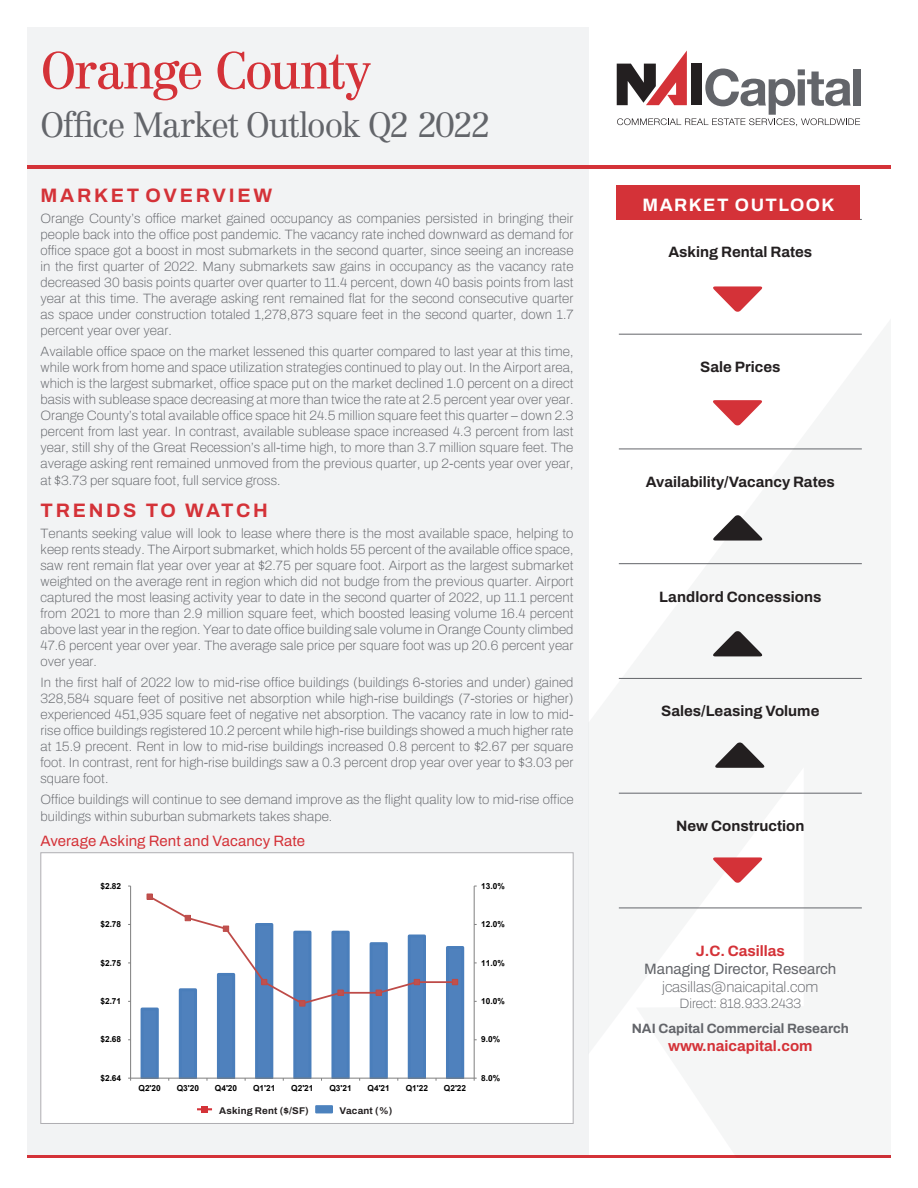
<style>
.page{position:relative;width:918px;height:1188px;background:#fff}
.page>*{position:absolute;margin:0;border:0;box-sizing:border-box;transform-origin:0 0}
.t1{font:51px "Centennial LT Std";letter-spacing:-.05em;color:#d43238}
.t2{font:300 34.5px "Centennial LT Std";letter-spacing:-.045em;color:#63656a}
.t3{font:700 19.5px "Archivo";letter-spacing:.14em;color:#d43238}
.t4{font:700 18px "Archivo";letter-spacing:.08em;color:#fff}
.t5{font:700 15px "Archivo";color:#231f20}
.t6{font:15px "Archivo";letter-spacing:.005em;color:#d43238}
.t7{font:700 15px "Archivo";color:#d43238}
.t8{font:15px "Archivo";color:#63656a}
.t9{font:100 15px "Archivo";color:#63656a}
.t10{font:100 13.5px/16px "Archivo";letter-spacing:.005em;color:#63656a;text-align:justify}
.t11{font:700 13.5px "Archivo";color:#63656a}
.t12{font:700 9.75px "Archivo";letter-spacing:.02em;color:#231f20}
.t13{font:700 8.25px "Arial";color:#000}
</style>
<div class="page">
<div style="left:27px;top:27px;width:562px;height:1131px;background:#f2f3f4"></div>
<hr style="left:27px;top:1156px;width:864px;height:2px;background:#d43238">
<svg style="left:589px;top:333px;width:302px;height:823px;fill:#f5f6f6"></svg>
<hr style="left:27px;top:165px;width:864px;height:4px;background:#d43238">
<div style="left:854px;top:69px;width:7px;height:37px;background:#63656a"></div>
<svg style="left:617px;top:51px;width:243px;height:75px"></svg>
<hr style="left:619px;top:334px;width:243px;height:1px;background:#63656a">
<hr style="left:619px;top:449px;width:243px;height:1px;background:#63656a">
<hr style="left:619px;top:563px;width:243px;height:1px;background:#63656a">
<hr style="left:619px;top:678px;width:243px;height:1px;background:#63656a">
<hr style="left:619px;top:793px;width:243px;height:1px;background:#63656a">
<hr style="left:619px;top:908px;width:243px;height:1px;background:#63656a">
<hr style="left:619px;top:219px;width:243px;height:1px;background:#63656a">
<div style="left:617px;top:185px;width:243px;height:35px;background:#d43238"></div>
<svg style="left:713px;top:515px;width:50px;height:26px"></svg>
<svg style="left:713px;top:286px;width:50px;height:26px"></svg>
<svg style="left:712px;top:400px;width:51px;height:26px"></svg>
<svg style="left:712px;top:857px;width:51px;height:26px"></svg>
<svg style="left:712px;top:631px;width:51px;height:25px"></svg>
<svg style="left:715px;top:742px;width:50px;height:26px"></svg>
<div style="left:41px;top:852px;width:532px;height:272px;background:#fff;border:1px solid #afaeb2"></div>
<div style="left:201px;top:1106px;width:7px;height:6px;background:#d43238"></div>
<svg style="left:197px;top:1108px;width:15px;height:2px"></svg>
<div style="left:315px;top:1105px;width:18px;height:8px;background:#4c82be"></div>
<svg style="left:139px;top:946px;width:327px;height:132px"></svg>
<hr style="left:474px;top:886px;width:1px;height:192px;background:#7f7f7f">
<hr style="left:130px;top:886px;width:1px;height:192px;background:#7f7f7f">
<hr style="left:131px;top:1078px;width:343px;height:1px;background:#7f7f7f">
<svg style="left:147px;top:894px;width:311px;height:112px"></svg>
<h1 class="t1" style="left:40px;top:40px;width:332px">Orange County</h1>
<h2 class="t2" style="left:40px;top:104px;width:452px">Office Market Outlook Q2 2022</h2>
<h3 class="t3" style="left:40px;top:181px;width:233px">MARKET OVERVIEW</h3>
<p class="t10" style="left:40px;top:210px;width:535px">Orange County’s office market gained occupancy as companies persisted in bringing their people back into the office post pandemic. The vacancy rate inched downward as demand for office space got a boost in most submarkets in the second quarter, since seeing an increase in the first quarter of 2022. Many submarkets saw gains in occupancy as the vacancy rate decreased 30 basis points quarter over quarter to 11.4 percent, down 40 basis points from last year at this time. The average asking rent remained flat for the second consecutive quarter as space under construction totaled 1,278,873 square feet in the second quarter, down 1.7 percent year over year.</p>
<p class="t10" style="left:40px;top:343px;width:535px">Available office space on the market lessened this quarter compared to last year at this time, while work from home and space utilization strategies continued to play out. In the Airport area, which is the largest submarket, office space put on the market declined 1.0 percent on a direct basis with sublease space decreasing at more than twice the rate at 2.5 percent year over year.<br>Orange County’s total available office space hit 24.5 million square feet this quarter – down 2.3 percent from last year. In contrast, available sublease space increased 4.3 percent from last year, still shy of the Great Recession’s all-time high, to more than 3.7 million square feet. The average asking rent remained unmoved from the previous quarter, up 2-cents year over year, at $3.73 per square foot, full service gross.</p>
<h3 class="t3" style="left:40px;top:496px;width:229px">TRENDS TO WATCH</h3>
<p class="t10" style="left:40px;top:525px;width:535px">Tenants seeking value will look to lease where there is the most available space, helping to keep rents steady. The Airport submarket, which holds 55 percent of the available office space, saw rent remain flat year over year at $2.75 per square foot. Airport as the largest submarket weighted on the average rent in region which did not budge from the previous quarter. Airport captured the most leasing activity year to date in the second quarter of 2022, up 11.1 percent from 2021 to more than 2.9 million square feet, which boosted leasing volume 16.4 percent above last year in the region. Year to date office building sale volume in Orange County climbed 47.6 percent year over year. The average sale price per square foot was up 20.6 percent year over year.</p>
<p class="t10" style="left:40px;top:674px;width:535px">In the first half of 2022 low to mid-rise office buildings (buildings 6-stories and under) gained 328,584 square feet of positive net absorption while high-rise buildings (7-stories or higher) experienced 451,935 square feet of negative net absorption. The vacancy rate in low to mid&shy;rise office buildings registered 10.2 percent while high-rise buildings showed a much higher rate at 15.9 precent. Rent in low to mid-rise buildings increased 0.8 percent to $2.67 per square foot. In contrast, rent for high-rise buildings saw a 0.3 percent drop year over year to $3.03 per square foot.</p>
<p class="t10" style="left:40px;top:791px;width:535px;line-height:16.5px">Office buildings will continue to see demand improve as the flight quality low to mid-rise office buildings within suburban submarkets takes shape.</p>
<p class="t6" style="left:40px;top:830px;width:266px">Average Asking Rent and Vacancy Rate</p>
<p class="t13" style="left:100px;top:880px;width:22px">$2.82</p>
<p class="t13" style="left:100px;top:918px;width:22px">$2.78</p>
<p class="t13" style="left:100px;top:957px;width:22px">$2.75</p>
<p class="t13" style="left:100px;top:995px;width:22px">$2.71</p>
<p class="t13" style="left:100px;top:1034px;width:22px">$2.68</p>
<p class="t13" style="left:100px;top:1072px;width:22px">$2.64</p>
<p class="t13" style="left:139px;top:1082px;width:24px">Q2'20</p>
<p class="t13" style="left:177px;top:1082px;width:24px">Q3'20</p>
<p class="t13" style="left:215px;top:1082px;width:24px">Q4'20</p>
<p class="t13" style="left:253px;top:1082px;width:24px">Q1'21</p>
<p class="t13" style="left:291px;top:1082px;width:24px">Q2'21</p>
<p class="t13" style="left:329px;top:1082px;width:24px">Q3'21</p>
<p class="t13" style="left:368px;top:1082px;width:24px">Q4'21</p>
<p class="t13" style="left:406px;top:1082px;width:24px">Q1'22</p>
<p class="t13" style="left:444px;top:1082px;width:24px">Q2'22</p>
<p class="t12" style="left:219px;top:1103px;width:91px">Asking Rent ($/SF)</p>
<p class="t12" style="left:340px;top:1103px;width:54px">Vacant (%)</p>
<p class="t13" style="left:481px;top:880px;width:25px">13.0%</p>
<p class="t13" style="left:481px;top:918px;width:25px">12.0%</p>
<p class="t13" style="left:481px;top:957px;width:25px">11.0%</p>
<p class="t13" style="left:481px;top:995px;width:25px">10.0%</p>
<p class="t13" style="left:481px;top:1034px;width:20px">9.0%</p>
<p class="t13" style="left:481px;top:1072px;width:20px">8.0%</p>
<h3 class="t4" style="left:643px;top:191px;width:193px">MARKET OUTLOOK</h3>
<p class="t5" style="left:668px;top:241px;width:145px">Asking Rental Rates</p>
<p class="t5" style="left:700px;top:356px;width:82px">Sale Prices</p>
<p class="t5" style="left:646px;top:471px;width:191px">Availability/Vacancy Rates</p>
<p class="t5" style="left:659px;top:585px;width:164px">Landlord Concessions</p>
<p class="t5" style="left:661px;top:700px;width:160px">Sales/Leasing Volume</p>
<p class="t5" style="left:676px;top:815px;width:130px">New Construction</p>
<p class="t7" style="left:696px;top:940px;width:91px">J.C. Casillas</p>
<p class="t8" style="left:644px;top:958px;width:194px">Managing Director, Research</p>
<p class="t9" style="left:662px;top:976px;width:158px">jcasillas@naicapital.com</p>
<p class="t10" style="left:679px;top:996px;width:123px">Direct: 818.933.2433</p>
<p class="t11" style="left:632px;top:1018px;width:219px">NAI Capital Commercial Research</p>
<p class="t7" style="left:668px;top:1035px;width:146px">www.naicapital.com</p>
</div>
